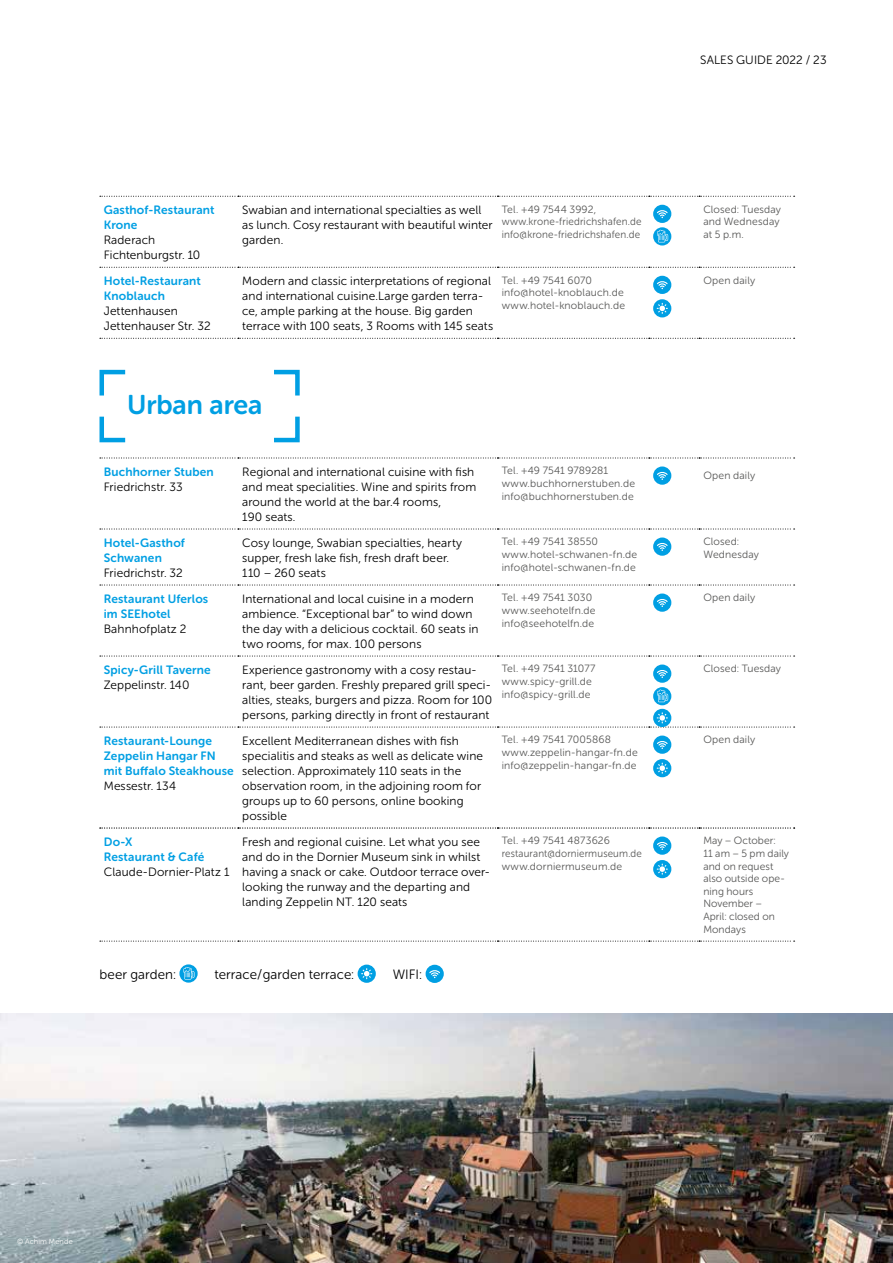
<style>
.page{position:relative;width:893px;height:1263px;background:#fff}
.page>*{position:absolute;margin:0;border:0;box-sizing:border-box;transform-origin:0 0}
.t1{font:27px "Museo Sans Rounded 700";letter-spacing:-.005em;color:#009fe3}
.t2{font:13.5px "Museo Sans Rounded 300";letter-spacing:.01em;color:#000}
.t3{font:12px/15px "Museo Sans Rounded 300";letter-spacing:.01em;color:#000}
.t4{font:12px/15px "Museo Sans Rounded 700";letter-spacing:.015em;color:#009fe3}
.t5{font:10.5px/12.6px "Museo Sans Rounded 300";letter-spacing:.015em;color:#575756}
.t6{font:7.5px "Museo Sans Rounded 300";letter-spacing:.025em;color:#fff}
</style>
<div class="page">
<svg style="left:100px;top:196px;width:695px;height:1px"></svg>
<svg style="left:100px;top:267px;width:695px;height:1px"></svg>
<svg style="left:100px;top:338px;width:695px;height:1px"></svg>
<div style="left:653px;top:205px;width:18px;height:18px;background:#009fe3;border-radius:50%"></div>
<svg style="left:657px;top:210px;width:11px;height:8px"></svg>
<svg style="left:653px;top:227px;width:18px;height:18px"></svg>
<svg style="left:657px;top:230px;width:11px;height:12px"></svg>
<div style="left:653px;top:276px;width:18px;height:18px;background:#009fe3;border-radius:50%"></div>
<svg style="left:657px;top:281px;width:11px;height:8px"></svg>
<div style="left:653px;top:299px;width:18px;height:18px;background:#009fe3;border-radius:50%"></div>
<svg style="left:657px;top:303px;width:11px;height:11px"></svg>
<img style="left:0;top:1014px;width:893px;height:249px">
<svg style="left:100px;top:458px;width:695px;height:1px"></svg>
<svg style="left:100px;top:529px;width:695px;height:1px"></svg>
<svg style="left:100px;top:585px;width:695px;height:1px"></svg>
<svg style="left:100px;top:656px;width:695px;height:1px"></svg>
<svg style="left:653px;top:466px;width:18px;height:19px"></svg>
<svg style="left:657px;top:471px;width:11px;height:9px"></svg>
<div style="left:653px;top:537px;width:18px;height:19px;background:#009fe3;border-radius:50%"></div>
<svg style="left:657px;top:543px;width:11px;height:8px"></svg>
<div style="left:653px;top:593px;width:18px;height:19px;background:#009fe3;border-radius:50%"></div>
<svg style="left:657px;top:599px;width:11px;height:8px"></svg>
<div style="left:653px;top:664px;width:18px;height:19px;background:#009fe3;border-radius:50%"></div>
<svg style="left:657px;top:670px;width:11px;height:8px"></svg>
<svg style="left:653px;top:687px;width:18px;height:18px"></svg>
<svg style="left:657px;top:689px;width:11px;height:13px"></svg>
<div style="left:653px;top:709px;width:18px;height:18px;background:#009fe3;border-radius:50%"></div>
<svg style="left:100px;top:712px;width:695px;height:16px"></svg>
<div style="left:653px;top:735px;width:18px;height:19px;background:#009fe3;border-radius:50%"></div>
<svg style="left:657px;top:741px;width:11px;height:8px"></svg>
<div style="left:653px;top:759px;width:18px;height:18px;background:#009fe3;border-radius:50%"></div>
<svg style="left:657px;top:763px;width:11px;height:11px"></svg>
<svg style="left:274px;top:416px;width:26px;height:27px"></svg>
<svg style="left:99px;top:416px;width:27px;height:27px"></svg>
<svg style="left:274px;top:369px;width:26px;height:27px"></svg>
<svg style="left:99px;top:369px;width:27px;height:27px"></svg>
<svg style="left:100px;top:828px;width:695px;height:1px"></svg>
<svg style="left:100px;top:941px;width:695px;height:1px"></svg>
<div style="left:653px;top:836px;width:18px;height:19px;background:#009fe3;border-radius:50%"></div>
<svg style="left:657px;top:842px;width:11px;height:8px"></svg>
<div style="left:653px;top:860px;width:18px;height:18px;background:#009fe3;border-radius:50%"></div>
<svg style="left:657px;top:864px;width:11px;height:11px"></svg>
<svg style="left:179px;top:964px;width:19px;height:19px"></svg>
<svg style="left:183px;top:967px;width:11px;height:12px"></svg>
<svg style="left:358px;top:964px;width:18px;height:19px"></svg>
<svg style="left:361px;top:968px;width:11px;height:11px"></svg>
<div style="left:426px;top:965px;width:18px;height:18px;background:#009fe3;border-radius:50%"></div>
<svg style="left:429px;top:970px;width:11px;height:8px"></svg>
<p class="t3" style="left:700px;top:52px;width:128px">SALES GUIDE 2022 / 23</p>
<p class="t4" style="left:104px;top:202px;width:112px">Gasthof-Restaurant<br>Krone</p>
<p class="t3" style="left:104px;top:232px;width:98px">Raderach<br>Fichtenburgstr. 10</p>
<p class="t4" style="left:104px;top:273px;width:99px">Hotel-Restaurant<br>Knoblauch</p>
<p class="t3" style="left:104px;top:303px;width:108px">Jettenhausen<br>Jettenhauser Str. 32</p>
<p class="t3" style="left:242px;top:202px;width:252px">Swabian and international specialties as well as lunch. Cosy restaurant with beautiful winter garden.</p>
<p class="t5" style="left:502px;top:203px;width:141px">Tel. +49 7544 3992, www.krone-friedrichshafen.de info@krone-friedrichshafen.de</p>
<p class="t5" style="left:703px;top:203px;width:79px">Closed: Tuesday and Wednesday at 5 p.m.</p>
<p class="t3" style="left:242px;top:273px;width:252px">Modern and classic interpretations of regional and international cuisine.Large garden terra&shy;ce, ample parking at the house. Big garden terrace with 100 seats, 3 Rooms with 145 seats</p>
<p class="t5" style="left:502px;top:274px;width:125px">Tel. +49 7541 6070 info@hotel-knoblauch.de www.hotel-knoblauch.de</p>
<p class="t5" style="left:703px;top:274px;width:53px">Open daily</p>
<h1 class="t1" style="left:127px;top:390px;width:137px">Urban area</h1>
<p class="t4" style="left:104px;top:464px;width:112px">Buchhorner Stuben</p>
<p class="t3" style="left:104px;top:479px;width:81px">Friedrichstr. 33</p>
<p class="t4" style="left:104px;top:535px;width:83px">Hotel-Gasthof<br>Schwanen</p>
<p class="t3" style="left:104px;top:565px;width:81px">Friedrichstr. 32</p>
<p class="t4" style="left:104px;top:591px;width:106px">Restaurant Uferlos im SEEhotel</p>
<p class="t3" style="left:104px;top:621px;width:84px">Bahnhofplatz 2</p>
<p class="t4" style="left:104px;top:662px;width:108px">Spicy-Grill Taverne</p>
<p class="t3" style="left:104px;top:677px;width:87px">Zeppelinstr. 140</p>
<p class="t4" style="left:104px;top:733px;width:131px">Restaurant-Lounge<br>Zeppelin Hangar FN mit Buffalo Steakhouse</p>
<p class="t3" style="left:104px;top:778px;width:74px">Messestr. 134</p>
<p class="t4" style="left:104px;top:834px;width:102px">Do-X<br>Restaurant &amp; Café</p>
<p class="t3" style="left:104px;top:864px;width:127px">Claude-Dornier-Platz 1</p>
<p class="t3" style="left:242px;top:464px;width:236px">Regional and international cuisine with fish and meat specialities. Wine and spirits from around the world at the bar.4 rooms,<br>190 seats.</p>
<p class="t5" style="left:502px;top:465px;width:135px">Tel. +49 7541 9789281 www.buchhornerstuben.de info@buchhornerstuben.de</p>
<p class="t5" style="left:703px;top:469px;width:53px">Open daily</p>
<p class="t3" style="left:242px;top:535px;width:221px">Cosy lounge, Swabian specialties, hearty supper, fresh lake fish, fresh draft beer.<br>110 – 260 seats</p>
<p class="t5" style="left:502px;top:536px;width:137px">Tel. +49 7541 38550 www.hotel-schwanen-fn.de info@hotel-schwanen-fn.de</p>
<p class="t5" style="left:703px;top:536px;width:57px">Closed:<br>Wednesday</p>
<p class="t3" style="left:242px;top:591px;width:238px">International and local cuisine in a modern ambience. “Exceptional bar” to wind down the day with a delicious cocktail. 60 seats in two rooms, for max. 100 persons</p>
<p class="t5" style="left:502px;top:592px;width:95px">Tel. +49 7541 3030 www.seehotelfn.de info@seehotelfn.de</p>
<p class="t5" style="left:703px;top:592px;width:53px">Open daily</p>
<p class="t3" style="left:242px;top:662px;width:252px">Experience gastronomy with a cosy restau&shy;rant, beer garden. Freshly prepared grill speci&shy;alties, steaks, burgers and pizza. Room for 100 persons, parking directly in front of restaurant</p>
<p class="t5" style="left:502px;top:663px;width:95px">Tel. +49 7541 31077 www.spicy-grill.de info@spicy-grill.de</p>
<p class="t5" style="left:703px;top:663px;width:79px">Closed: Tuesday</p>
<p class="t3" style="left:242px;top:733px;width:242px">Excellent Mediterranean dishes with fish specialitis and steaks as well as delicate wine selection. Approximately 110 seats in the observation room, in the adjoining room for groups up to 60 persons, online booking possible</p>
<p class="t5" style="left:502px;top:734px;width:137px">Tel. +49 7541 7005868 www.zeppelin-hangar-fn.de info@zeppelin-hangar-fn.de</p>
<p class="t5" style="left:703px;top:734px;width:53px">Open daily</p>
<p class="t3" style="left:242px;top:834px;width:249px">Fresh and regional cuisine. Let what you see and do in the Dornier Museum sink in whilst having a snack or cake. Outdoor terrace over&shy;looking the runway and the departing and landing Zeppelin NT. 120 seats</p>
<p class="t5" style="left:502px;top:834px;width:142px">Tel. +49 7541 4873626 restaurant@dorniermuseum.de www.dorniermuseum.de</p>
<p class="t5" style="left:703px;top:834px;width:87px">May – October:<br>11 am – 5 pm daily and on request also outside ope&shy;ning hours<br>November –<br>April: closed on<br>Mondays</p>
<p class="t2" style="left:99px;top:967px;width:78px">beer garden:</p>
<p class="t2" style="left:215px;top:967px;width:141px">terrace / garden terrace:</p>
<p class="t2" style="left:393px;top:967px;width:31px">WIFI:</p>
<p class="t6" style="left:17px;top:1237px;width:57px">© Achim Mende</p>
</div>
